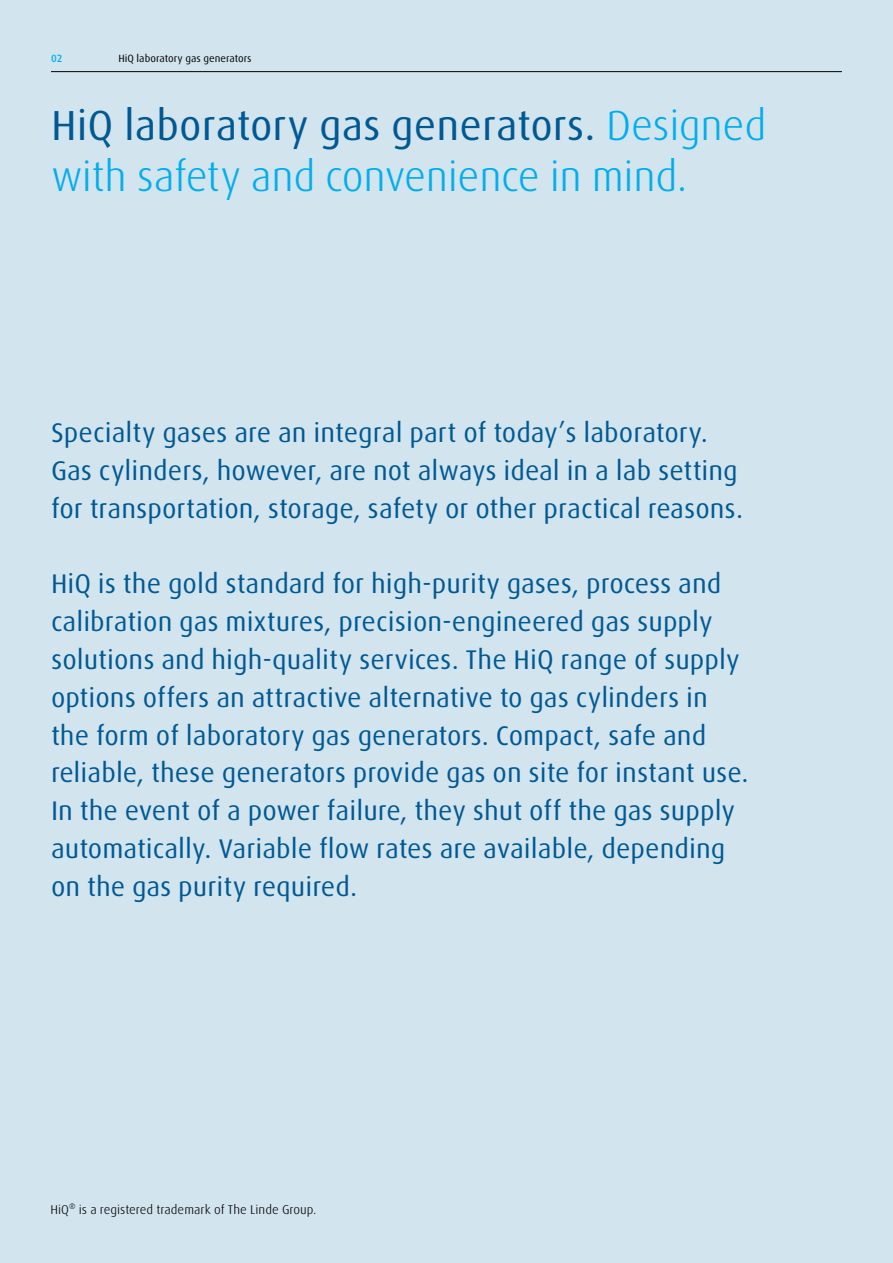
<style>
.page{position:relative;width:893px;height:1263px;background:#d2e4ee}
.page>*{position:absolute;margin:0;border:0;box-sizing:border-box;transform-origin:0 0}
.t1{font:300 42px/50.4px "Linde Dax Global";letter-spacing:-.01em;color:#00aeef}
.t2{font:27px/37.8px "Linde Dax Global";color:#005993}
.t3{font:300 12.75px "Linde Dax Global";color:#000}
.t4{font:10.5px "Linde Dax Global";color:#000}
.t5{font:500 10.5px "Linde Dax Global";color:#00aeef}
.s1{font-weight:400;color:#005993}
</style>
<div class="page">
<hr style="left:51px;top:71px;width:791px;height:1px;background:#000">
<p class="t5" style="left:51px;top:52px;width:13px">02</p>
<p class="t4" style="left:118px;top:52px;width:135px">HiQ laboratory gas generators</p>
<h1 class="t1" style="left:51px;top:100px;width:717px"><span class="s1">HiQ laboratory gas generators.</span> Designed with safety and convenience in mind.</h1>
<p class="t2" style="left:51px;top:414px;width:694px">Specialty gases are an integral part of today’s laboratory.<br>Gas cylinders, however, are not always ideal in a lab setting for transportation, storage, safety or other practical reasons.</p>
<p class="t2" style="left:51px;top:565px;width:699px">HiQ is the gold standard for high-purity gases, process and calibration gas mixtures, precision-engineered gas supply solutions and high-quality services. The HiQ range of supply options offers an attractive alternative to gas cylinders in the form of laboratory gas generators. Compact, safe and reliable, these generators provide gas on site for instant use.<br>In the event of a power failure, they shut off the gas supply automatically. Variable flow rates are available, depending on the gas purity required.</p>
<p class="t3" style="left:50px;top:1202px;width:268px">HiQ® is a registered trademark of The Linde Group.</p>
</div>
